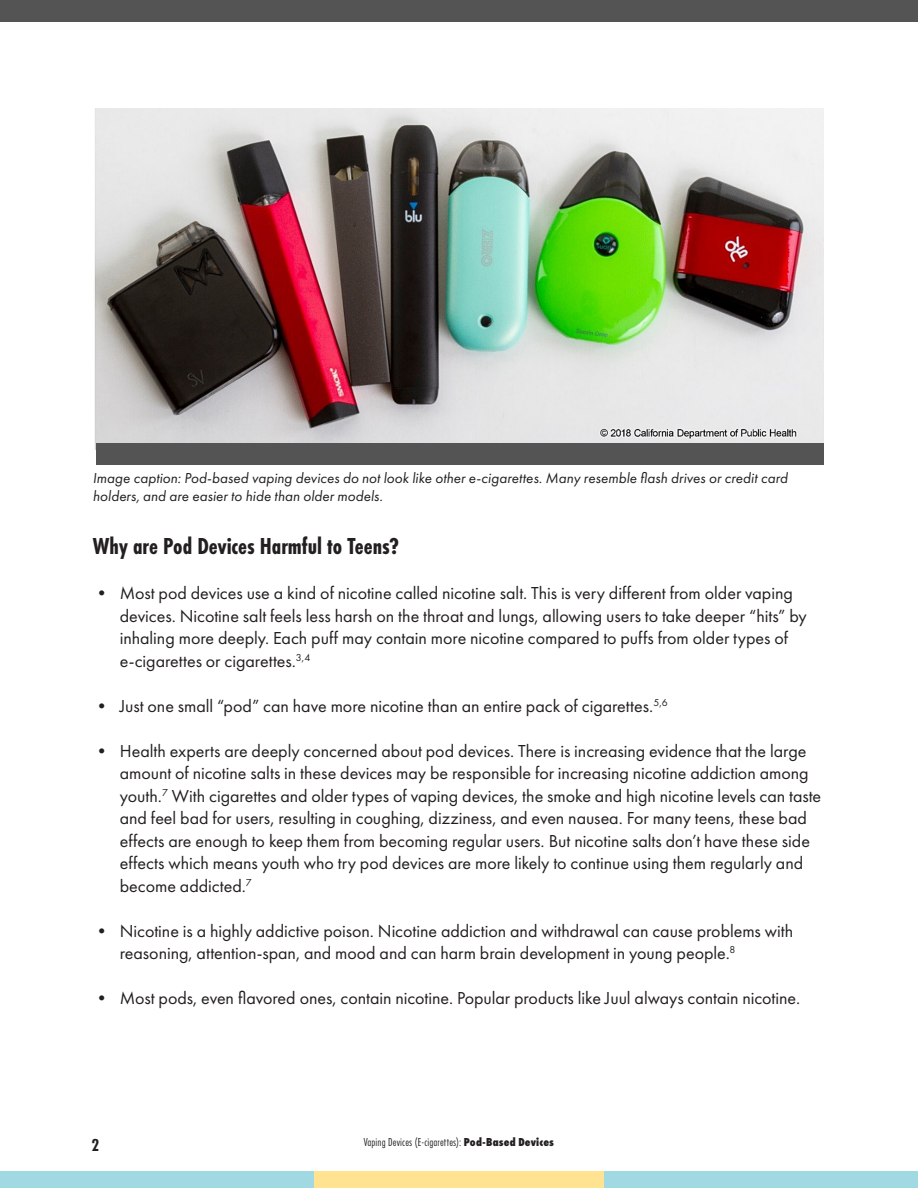
<style>
.page{position:relative;width:918px;height:1188px;background:#fff}
.page>*{position:absolute;margin:0;border:0;box-sizing:border-box;transform-origin:0 0}
.t1{font:700 24px "Futura PT Cond";color:#231f20}
.LbI{font:18px/22.5px "Futura PT";letter-spacing:-.005em;color:#231f20}
.t2{font:700 18px "Futura PT Cond";color:#231f20}
.t3{font:italic 15px/18px "Futura PT";letter-spacing:.005em;color:#231f20}
.t4{font:12px "Futura PT Cond";letter-spacing:.01em;color:#231f20}
.s1{font-weight:800}
</style>
<div class="page">
<div style="left:0;top:0;width:918px;height:22px;background:#545454"></div>
<div style="left:0;top:1172px;width:918px;height:16px;background:#a1d9e3"></div>
<div style="left:314px;top:1172px;width:290px;height:16px;background:#ffe391"></div>
<img style="left:94px;top:108px;width:730px;height:341px">
<div style="left:96px;top:443px;width:728px;height:22px;background:#545454"></div>
<p class="t3" style="left:93px;top:469px;width:696px">Image caption: Pod-based vaping devices do not look like other e-cigarettes. Many resemble flash drives or credit card holders, and are easier to hide than older models.</p>
<h2 class="t1" style="left:93px;top:532px;width:308px">Why are Pod Devices Harmful to Teens?</h2>
<p class="LbI" style="left:93px;top:582px;width:20px">•</p>
<p class="LbI" style="left:120px;top:582px;width:688px">Most pod devices use a kind of nicotine called nicotine salt. This is very different from older vaping devices. Nicotine salt feels less harsh on the throat and lungs, allowing users to take deeper “hits” by inhaling more deeply. Each puff may contain more nicotine compared to puffs from older types of e-cigarettes or cigarettes.<sup>3,4</sup></p>
<p class="LbI" style="left:93px;top:694px;width:20px">•</p>
<p class="LbI" style="left:120px;top:694px;width:550px">Just one small “pod” can have more nicotine than an entire pack of cigarettes.<sup>5,6</sup></p>
<p class="LbI" style="left:93px;top:739px;width:20px">•</p>
<p class="LbI" style="left:120px;top:739px;width:703px">Health experts are deeply concerned about pod devices. There is increasing evidence that the large amount of nicotine salts in these devices may be responsible for increasing nicotine addiction among youth.<sup>7</sup> With cigarettes and older types of vaping devices, the smoke and high nicotine levels can taste and feel bad for users, resulting in coughing, dizziness, and even nausea. For many teens, these bad effects are enough to keep them from becoming regular users. But nicotine salts don’t have these side effects which means youth who try pod devices are more likely to continue using them regularly and become addicted.<sup>7</sup></p>
<p class="LbI" style="left:93px;top:919px;width:20px">•</p>
<p class="LbI" style="left:120px;top:919px;width:675px">Nicotine is a highly addictive poison. Nicotine addiction and withdrawal can cause problems with reasoning, attention-span, and mood and can harm brain development in young people.<sup>8</sup></p>
<p class="LbI" style="left:93px;top:987px;width:20px">•</p>
<p class="LbI" style="left:120px;top:987px;width:682px">Most pods, even flavored ones, contain nicotine. Popular products like Juul always contain nicotine.</p>
<p class="t2" style="left:92px;top:1134px;width:9px">2</p>
<p class="t4" style="left:364px;top:1135px;width:192px">Vaping Devices (E-cigarettes): <span class="s1">Pod-Based Devices</span></p>
</div>
